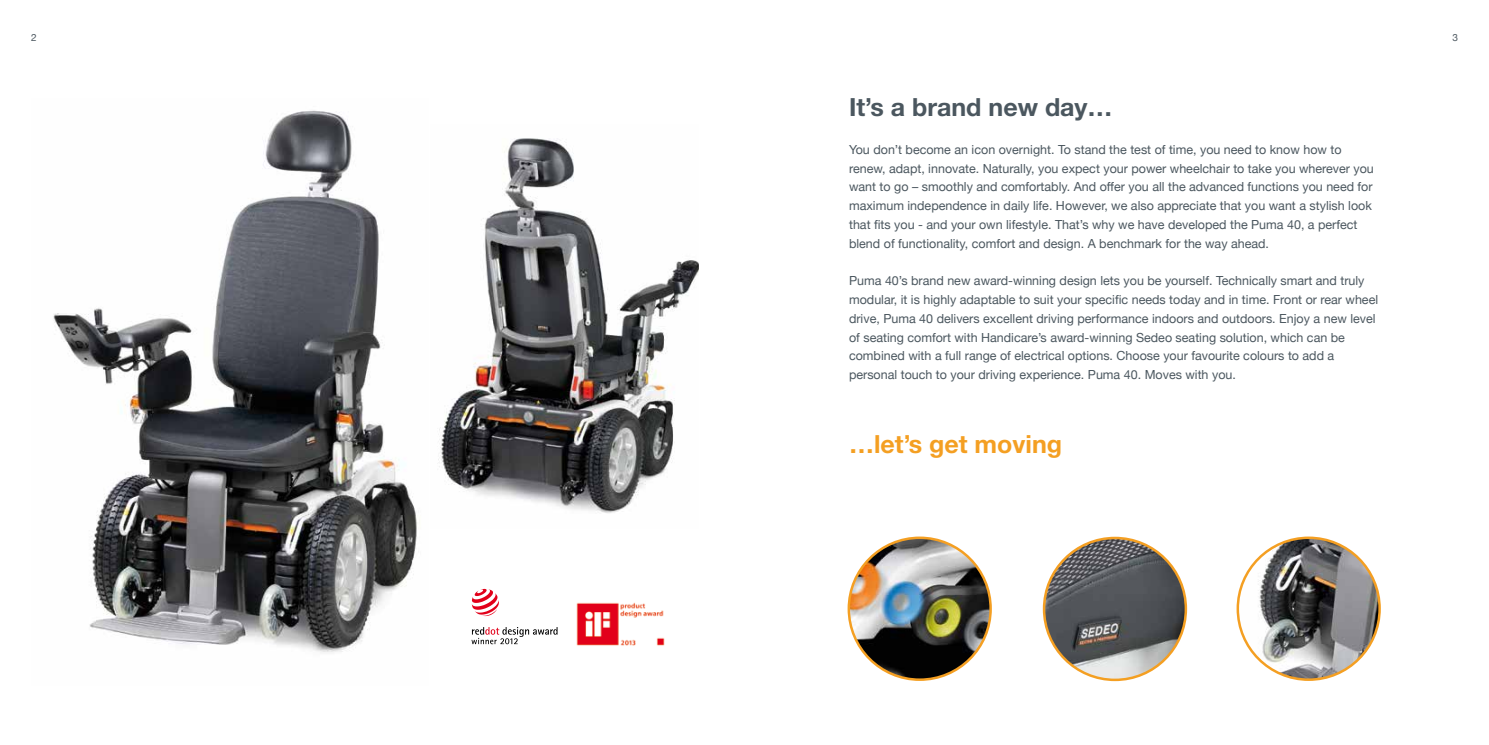
<style>
.page{position:relative;width:1489px;height:745px;background:#fff}
.page>*{position:absolute;margin:0;border:0;box-sizing:border-box;transform-origin:0 0}
.t1{font:700 25px "Helvetica Neue";color:#4b575f}
.t2{font:700 25px "Helvetica Neue";color:#f49f22}
.t3{font:12.5px/18.8px "Helvetica Neue";color:#4b575f}
.t4{font:10px "Helvetica Neue";color:#4b575f}
</style>
<div class="page">
<img style="left:848px;top:537px;width:142px;height:142px;border-radius:71px">
<img style="left:1237px;top:537px;width:142px;height:142px;border-radius:71px">
<img style="left:438px;top:138px;width:260px;height:375px">
<img style="left:53px;top:110px;width:364px;height:542px">
<img style="left:1045px;top:539px;width:140px;height:140px">
<svg style="left:471px;top:627px;width:86px;height:16px"></svg>
<svg style="left:472px;top:588px;width:27px;height:27px"></svg>
<img style="left:576px;top:602px;width:89px;height:43px">
<p class="t4" style="left:31px;top:28px;width:7px">2</p>
<p class="t4" style="left:1452px;top:28px;width:7px">3</p>
<h1 class="t1" style="left:849px;top:92px;width:265px">It’s a brand new day…</h1>
<p class="t3" style="left:849px;top:139px;width:526px">You don’t become an icon overnight. To stand the test of time, you need to know how to renew, adapt, innovate. Naturally, you expect your power wheelchair to take you wherever you want to go – smoothly and comfortably. And offer you all the advanced functions you need for maximum independence in daily life. However, we also appreciate that you want a stylish look that fits you - and your own lifestyle. That’s why we have developed the Puma 40, a perfect blend of functionality, comfort and design. A benchmark for the way ahead.</p>
<p class="t3" style="left:849px;top:270px;width:530px">Puma 40’s brand new award-winning design lets you be yourself. Technically smart and truly modular, it is highly adaptable to suit your specific needs today and in time. Front or rear wheel drive, Puma 40 delivers excellent driving performance indoors and outdoors. Enjoy a new level of seating comfort with Handicare’s award-winning Sedeo seating solution, which can be combined with a full range of electrical options. Choose your favourite colours to add a personal touch to your driving experience. Puma 40. Moves with you.</p>
<h1 class="t2" style="left:849px;top:428px;width:214px">…let’s get moving</h1>
</div>
